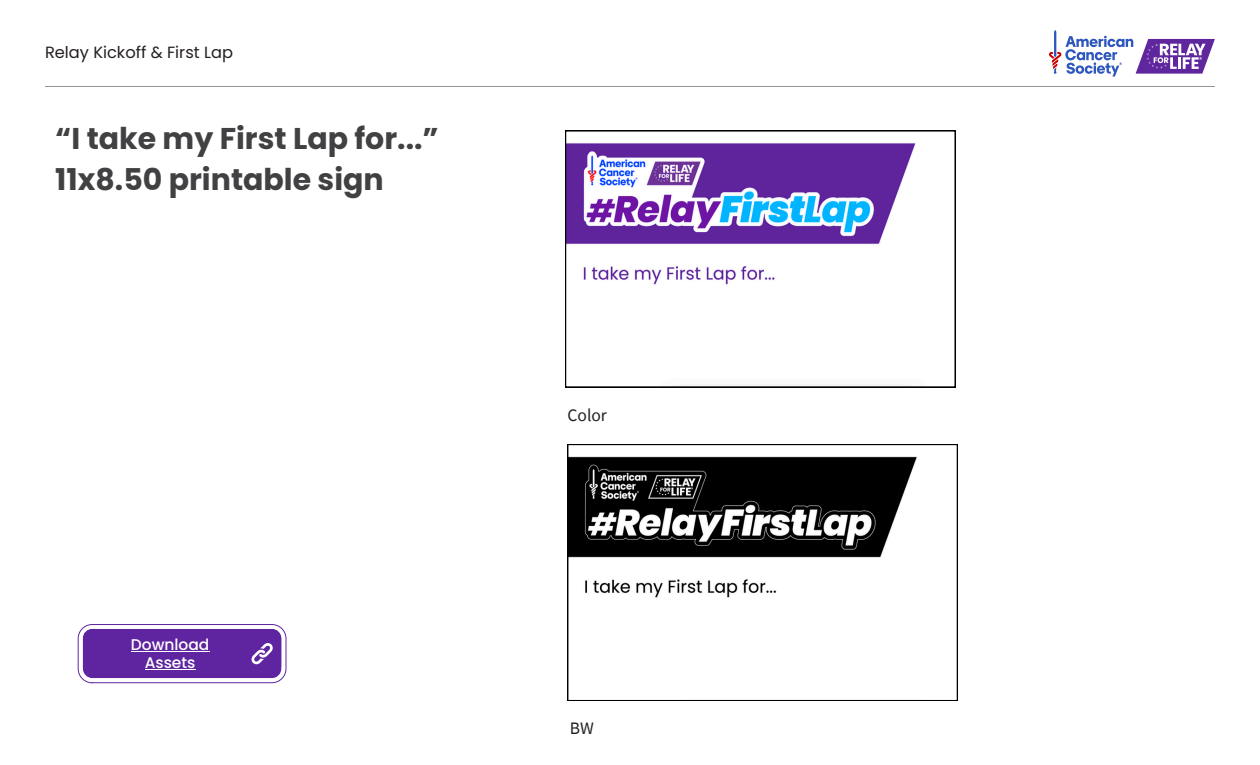
<style>
.page{position:relative;width:1260px;height:765px;background:#fff}
.page>*{position:absolute;margin:0;border:0;box-sizing:border-box;transform-origin:0 0}
.t1{font:700 30px/41.2px "Poppins";color:#414042}
.t2{font:17.5px "Source Sans Pro";color:#231f20}
.t3{font:16.25px "Poppins";color:#231f20}
.t4{font:500 15.5px "Poppins";color:#fff}
</style>
<div class="page">
<hr style="left:45px;top:86px;width:1170px;height:1px;background:#939598">
<svg style="left:1049px;top:30px;width:166px;height:47px"></svg>
<svg style="left:565px;top:131px;width:390px;height:256px"></svg>
<svg style="left:568px;top:444px;width:390px;height:257px"></svg>
<div style="left:78px;top:624px;width:208px;height:59px;border:1px solid #fff;border-radius:14px"></div>
<div style="left:83px;top:629px;width:198px;height:49px;background:#5f249f;border-radius:9px"></div>
<svg style="left:83px;top:629px;width:198px;height:36px"></svg>
<hr style="left:131px;top:651px;width:78px;height:1px;background:#fff">
<hr style="left:145px;top:669px;width:51px;height:1px;background:#fff">
<h3 class="t3" style="left:45px;top:41px;width:190px">Relay Kickoff &amp; First Lap</h3>
<h1 class="t1" style="left:55px;top:118px;width:385px">“I take my First Lap for...”<br>11x8.50 printable sign</h1>
<p class="t4" style="left:131px;top:634px;width:80px">Download</p>
<p class="t4" style="left:145px;top:651px;width:52px">Assets</p>
<p class="t2" style="left:568px;top:403px;width:41px">Color</p>
<p class="t2" style="left:570px;top:717px;width:26px">BW</p>
</div>
